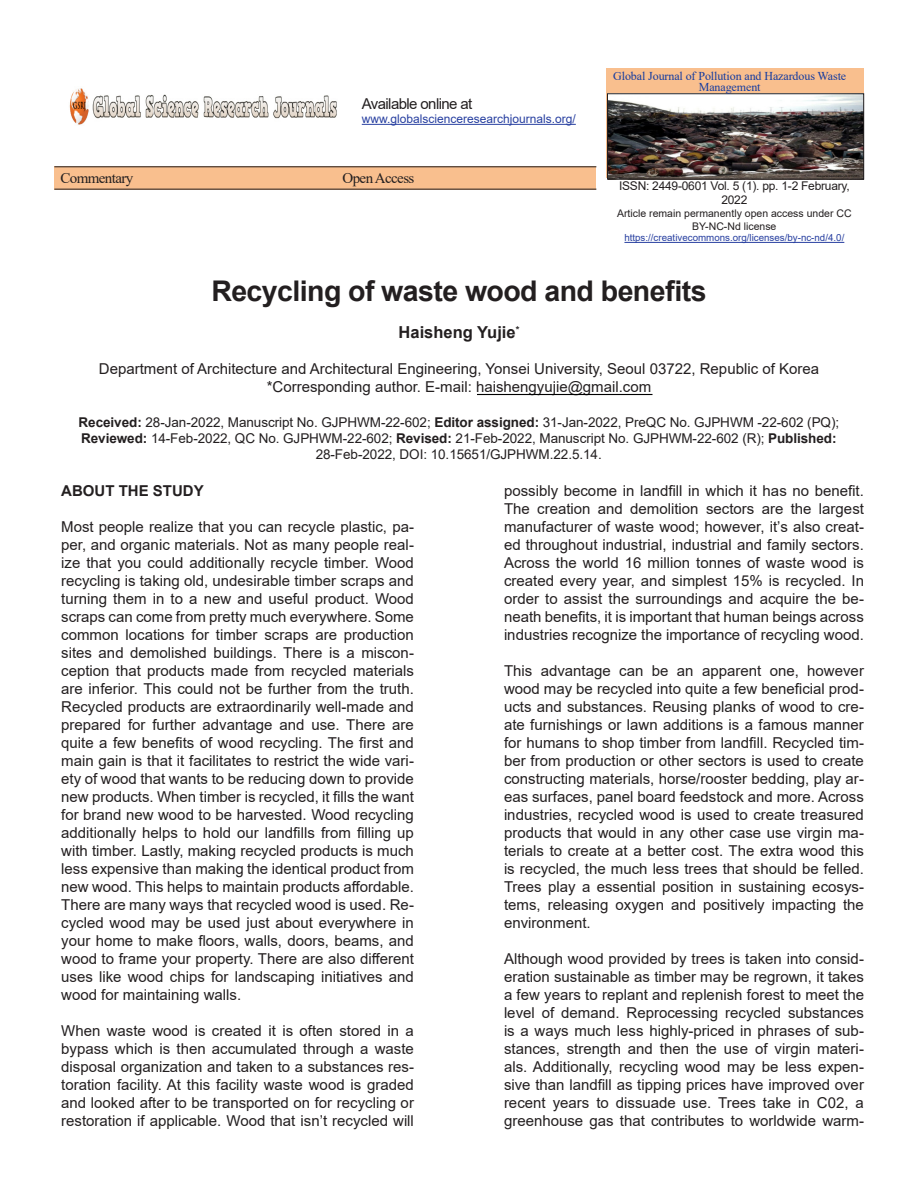
<style>
.page{position:relative;width:918px;height:1188px;background:#fff}
.page>*{position:absolute;margin:0;border:0;box-sizing:border-box;transform-origin:0 0}
.t1{font:700 28.5px "Arial";letter-spacing:-.02em;color:#231f20}
.t2{font:700 16.5px "Arial";color:#231f20}
.t3{font:15px/18px "Arial";color:#231f20;text-align:justify}
.t4{font:15px "Times New Roman";letter-spacing:-.04em;color:#231f20}
.t5{font:15px "Arial";letter-spacing:-.04em;color:#231f20}
.t6{font:700 15px "Arial";color:#231f20}
.t7{font:13.5px/16.2px "Arial";letter-spacing:-.005em;color:#231f20;text-align:center}
.t8{font:12px/11.4px "Times New Roman";letter-spacing:-.01em;color:#143ba0;text-align:center}
.t9{font:12px/14.4px "Arial";letter-spacing:-.02em;color:#231f20;text-align:center}
.t10{font:12px "Arial";color:#273fa0}
.t11{font:10.5px/12.6px "Arial";color:#231f20;text-align:center}
.t12{font:9.75px "Arial";color:#273fa0}
.s1{font-weight:700}
</style>
<div class="page">
<img style="left:69px;top:88px;width:268px;height:37px">
<hr style="left:362px;top:124px;width:214px;height:1px;background:#273fa0">
<hr style="left:624px;top:242px;width:220px;height:1px;background:#273fa0">
<div style="left:607px;top:68px;width:257px;height:110px;background:#f9bf8e"></div>
<img style="left:609px;top:95px;width:253px;height:82px">
<div style="left:607px;top:93px;width:257px;height:86px;border:1px solid #231f20"></div>
<div style="left:54px;top:166px;width:542px;height:24px;background:#f9bf8e"></div>
<hr style="left:54px;top:166px;width:542px;height:1px;background:#231f20">
<hr style="left:54px;top:189px;width:542px;height:1px;background:#231f20">
<hr style="left:477px;top:394px;width:175px;height:1px;background:#000">
<p class="t5" style="left:362px;top:93px;width:112px">Available online at</p>
<p class="t10" style="left:362px;top:111px;width:216px">www.globalscienceresearchjournals.org/</p>
<p class="t4" style="left:60px;top:168px;width:74px">Commentary</p>
<p class="t4" style="left:343px;top:168px;width:73px">Open Access</p>
<p class="t8" style="left:613px;top:70px;width:235px">Global Journal of Pollution and Hazardous Waste<br>Management</p>
<p class="t9" style="left:619px;top:179px;width:232px">ISSN: 2449-0601 Vol. 5 (1). pp. 1-2 February,<br>2022</p>
<p class="t11" style="left:617px;top:207px;width:236px">Article remain permanently open access under CC<br>BY-NC-Nd license</p>
<p class="t12" style="left:624px;top:231px;width:221px">https://creativecommons.org/licenses/by-nc-nd/4.0/</p>
<h1 class="t1" style="left:211px;top:270px;width:497px">Recycling of waste wood and benefits</h1>
<p class="t2" style="left:399px;top:321px;width:122px">Haisheng Yujie<sup>*</sup></p>
<p class="t3" style="left:99px;top:360px;width:722px;text-align:center">Department of Architecture and Architectural Engineering, Yonsei University, Seoul 03722, Republic of Korea *Corresponding author. E-mail: haishengyujie@gmail.com</p>
<p class="t7" style="left:79px;top:414px;width:762px"><span class="s1">Received:</span> 28-Jan-2022, Manuscript No. GJPHWM-22-602; <span class="s1">Editor assigned:</span> 31-Jan-2022, PreQC No. GJPHWM -22-602 (PQ);<br><span class="s1">Reviewed:</span> 14-Feb-2022, QC No. GJPHWM-22-602; <span class="s1">Revised:</span> 21-Feb-2022, Manuscript No. GJPHWM-22-602 (R); <span class="s1">Published:<br></span>28-Feb-2022, DOI: 10.15651/GJPHWM.22.5.14.</p>
<p class="t6" style="left:61px;top:480px;width:144px">ABOUT THE STUDY</p>
<p class="t3" style="left:61px;top:517px;width:354px">Most people realize that you can recycle plastic, pa&shy;per, and organic materials. Not as many people real&shy;ize that you could additionally recycle timber. Wood recycling is taking old, undesirable timber scraps and turning them in to a new and useful product. Wood scraps can come from pretty much everywhere. Some common locations for timber scraps are production sites and demolished buildings. There is a miscon&shy;ception that products made from recycled materials are inferior. This could not be further from the truth.<br>Recycled products are extraordinarily well-made and prepared for further advantage and use. There are quite a few benefits of wood recycling. The first and main gain is that it facilitates to restrict the wide vari&shy;ety of wood that wants to be reducing down to provide new products. When timber is recycled, it fills the want for brand new wood to be harvested. Wood recycling additionally helps to hold our landfills from filling up with timber. Lastly, making recycled products is much less expensive than making the identical product from new wood. This helps to maintain products affordable.<br>There are many ways that recycled wood is used. Re&shy;cycled wood may be used just about everywhere in your home to make floors, walls, doors, beams, and wood to frame your property. There are also different uses like wood chips for landscaping initiatives and wood for maintaining walls.</p>
<p class="t3" style="left:61px;top:1021px;width:354px">When waste wood is created it is often stored in a bypass which is then accumulated through a waste disposal organization and taken to a substances res&shy;toration facility. At this facility waste wood is graded and looked after to be transported on for recycling or restoration if applicable. Wood that isn’t recycled will</p>
<p class="t3" style="left:504px;top:481px;width:362px">possibly become in landfill in which it has no benefit.<br>The creation and demolition sectors are the largest manufacturer of waste wood; however, it’s also creat&shy;ed throughout industrial, industrial and family sectors.<br>Across the world 16 million tonnes of waste wood is created every year, and simplest 15% is recycled. In order to assist the surroundings and acquire the be&shy;neath benefits, it is important that human beings across industries recognize the importance of recycling wood.</p>
<p class="t3" style="left:504px;top:661px;width:362px">This advantage can be an apparent one, however wood may be recycled into quite a few beneficial prod&shy;ucts and substances. Reusing planks of wood to cre&shy;ate furnishings or lawn additions is a famous manner for humans to shop timber from landfill. Recycled tim&shy;ber from production or other sectors is used to create constructing materials, horse/rooster bedding, play ar&shy;eas surfaces, panel board feedstock and more. Across industries, recycled wood is used to create treasured products that would in any other case use virgin ma&shy;terials to create at a better cost. The extra wood this is recycled, the much less trees that should be felled.<br>Trees play a essential position in sustaining ecosys&shy;tems, releasing oxygen and positively impacting the environment.</p>
<p class="t3" style="left:504px;top:949px;width:362px">Although wood provided by trees is taken into consid&shy;eration sustainable as timber may be regrown, it takes a few years to replant and replenish forest to meet the level of demand. Reprocessing recycled substances is a ways much less highly-priced in phrases of sub&shy;stances, strength and then the use of virgin materi&shy;als. Additionally, recycling wood may be less expen&shy;sive than landfill as tipping prices have improved over recent years to dissuade use. Trees take in C02, a greenhouse gas that contributes to worldwide warm-</p>
</div>
